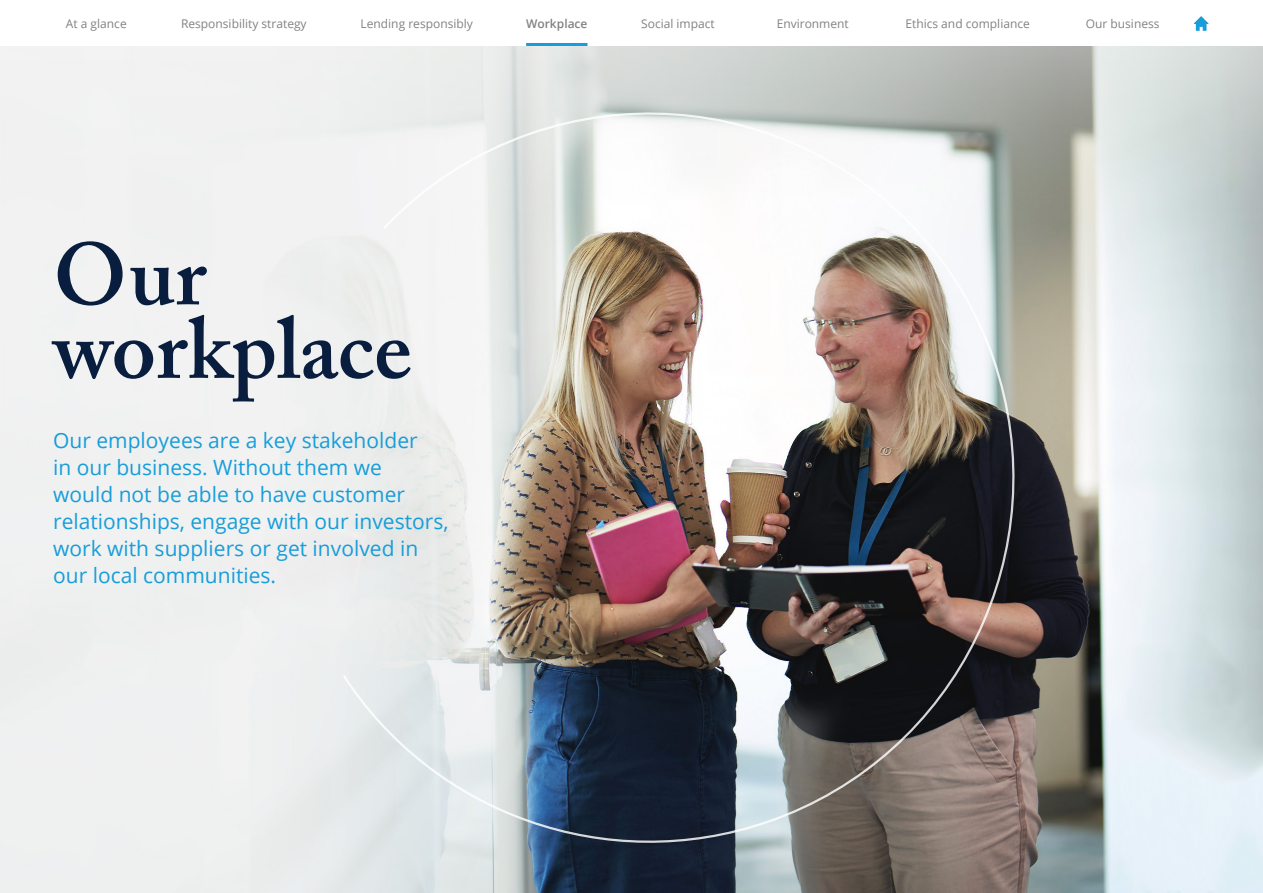
<style>
.page{position:relative;width:1263px;height:893px;background:#fff}
.page>*{position:absolute;margin:0;border:0;box-sizing:border-box;transform-origin:0 0}
.Section_Page_Big_Tex{font:600 87px/73.5px "Adobe Caslon Pro";color:#091e3e}
.Section_Page_Text{font:21px/27px "Open Sans";color:#179dd9}
.t1{font:12px "Open Sans";color:#808285}
.t2{font:600 12px "Open Sans";color:#808285}
</style>
<div class="page">
<div style="left:0;top:0;width:1263px;height:47px;background:#fff;border:2px solid #fff"></div>
<svg style="left:1194px;top:16px;width:14px;height:15px"></svg>
<svg style="left:526px;top:43px;width:61px;height:4px"></svg>
<img style="left:0;top:47px;width:1263px;height:846px">
<img style="left:341px;top:68px;width:718px;height:809px">
<p class="t1" style="left:66px;top:15px;width:62px">At a glance</p>
<p class="t1" style="left:181px;top:15px;width:127px">Responsibility strategy</p>
<p class="t1" style="left:361px;top:15px;width:114px">Lending responsibly</p>
<p class="t2" style="left:526px;top:15px;width:63px">Workplace</p>
<p class="t1" style="left:641px;top:15px;width:75px">Social impact</p>
<p class="t1" style="left:777px;top:15px;width:74px">Environment</p>
<p class="t1" style="left:905px;top:15px;width:126px">Ethics and compliance</p>
<p class="t1" style="left:1086px;top:15px;width:75px">Our business</p>
<p class="Section_Page_Big_Tex" style="left:53px;top:237px;width:360px">Our workplace</p>
<p class="Section_Page_Text" style="left:53px;top:426px;width:397px">Our employees are a key stakeholder<br>in our business. Without them we<br>would not be able to have customer relationships, engage with our investors, work with suppliers or get involved in our local communities.</p>
</div>
